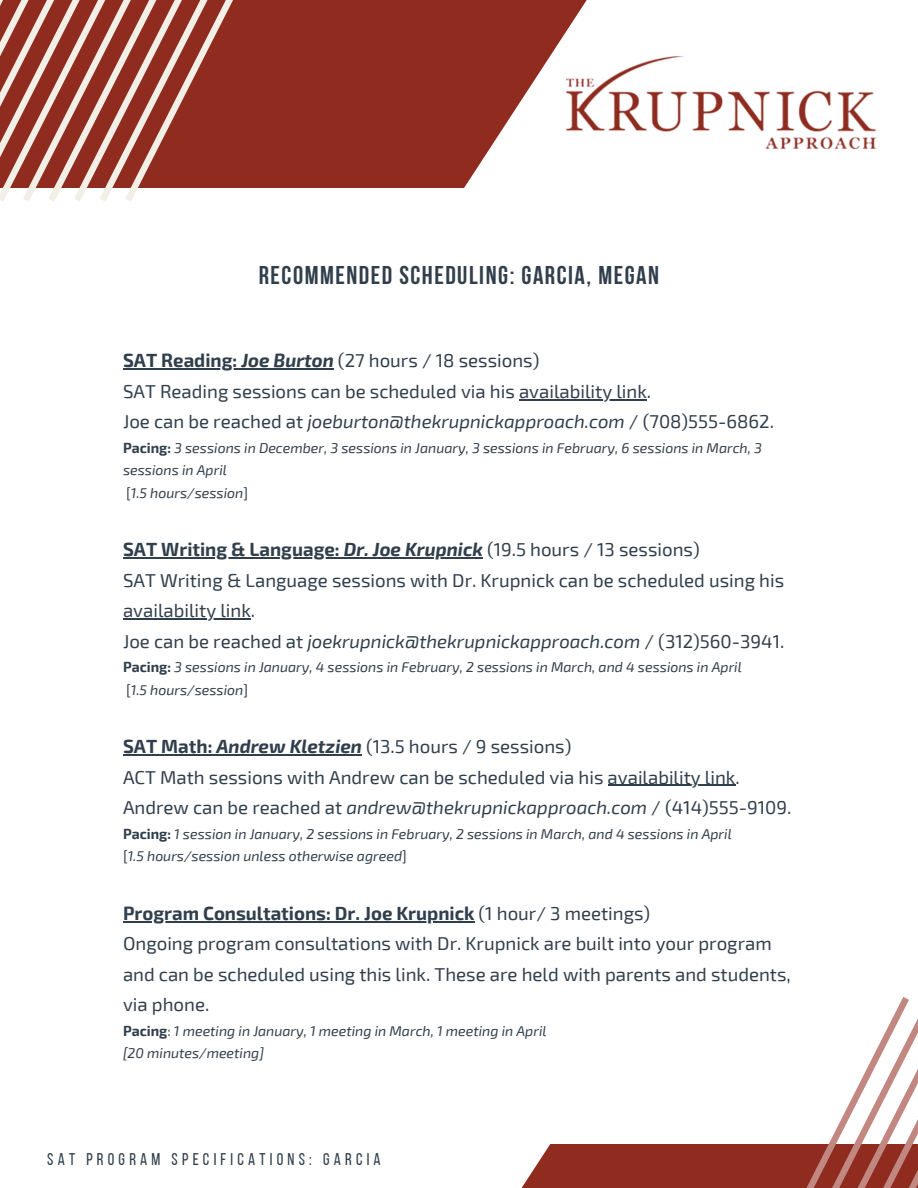
<style>
.page{position:relative;width:918px;height:1188px;background:#fff}
.page>*{position:absolute;margin:0;border:0;box-sizing:border-box;transform-origin:0 0}
.t1{font:700 25.65px "Bebas Neue";letter-spacing:.06em;color:#313f4c}
.t2{font:18.6px/30.3px "Exo 2";color:#313f4c}
.t3{font:16.95px "Bebas Neue";letter-spacing:.25em;color:#313f4c}
.t4{font:italic 14.1px/22.5px "Exo 2";color:#313f4c}
.s1{font-weight:700}
.s2{font-weight:700;font-style:italic}
.s3{font-style:italic}
.s4{font-weight:700;font-style:normal}
.s5{font-style:normal}
</style>
<div class="page">
<svg style="left:521px;top:1145px;width:117px;height:43px;background:#9c453a"></svg>
<svg style="left:396px;top:0;width:7px;height:187px"></svg>
<hr style="left:123px;top:369px;width:118px;height:1px;background:#313f4c">
<hr style="left:241px;top:369px;width:93px;height:1px;background:#313f4c">
<hr style="left:519px;top:399px;width:128px;height:1px;background:#313f4c">
<hr style="left:123px;top:558px;width:221px;height:1px;background:#313f4c">
<hr style="left:344px;top:558px;width:139px;height:1px;background:#313f4c">
<hr style="left:123px;top:618px;width:128px;height:1px;background:#313f4c">
<hr style="left:123px;top:754px;width:94px;height:2px;background:#313f4c">
<hr style="left:217px;top:754px;width:145px;height:2px;background:#313f4c">
<hr style="left:608px;top:785px;width:127px;height:1px;background:#313f4c">
<hr style="left:123px;top:921px;width:352px;height:1px;background:#313f4c">
<div style="left:371px;top:0;width:25px;height:188px;background:#8f2b1f"></div>
<div style="left:345px;top:0;width:26px;height:188px;background:#8f2b1f"></div>
<div style="left:320px;top:0;width:25px;height:188px;background:#8f2b1f"></div>
<div style="left:294px;top:0;width:26px;height:188px;background:#8f2b1f"></div>
<div style="left:268px;top:0;width:26px;height:188px;background:#8f2b1f"></div>
<div style="left:243px;top:0;width:25px;height:188px;background:#8f2b1f"></div>
<div style="left:217px;top:0;width:26px;height:188px;background:#8f2b1f"></div>
<svg style="left:192px;top:0;width:25px;height:188px;background:#9a4035"></svg>
<svg style="left:0;top:0;width:192px;height:202px;background:#af6a5f"></svg>
<svg style="left:909px;top:1018px;width:9px;height:170px"></svg>
<svg style="left:638px;top:997px;width:271px;height:191px"></svg>
<img style="left:403px;top:0;width:474px;height:188px">
<h1 class="t1" style="left:259px;top:265px;width:402px">RECOMMENDED SCHEDULING: GARCIA, MEGAN</h1>
<p class="t2" style="left:123px;top:345px;width:653px"><span class="s1">SAT Reading:</span> <span class="s2">Joe Burton</span> (27 hours / 18 sessions)<br>SAT Reading sessions can be scheduled via his availability link.<br>Joe can be reached at <span class="s3">joeburton@thekrupnickapproach.com</span> / (708)555-6862.</p>
<p class="t4" style="left:123px;top:436px;width:640px"><span class="s4">Pacing:</span> 3 sessions in December, 3 sessions in January, 3 sessions in February, 6 sessions in March, 3 sessions in April<br><span class="s5">[</span>1.5 hours/session<span class="s5">]</span></p>
<p class="t2" style="left:123px;top:534px;width:663px"><span class="s1">SAT Writing &amp; Language:</span> <span class="s2">Dr. Joe Krupnick</span> (19.5 hours / 13 sessions)<br>SAT Writing &amp; Language sessions with Dr. Krupnick can be scheduled using his availability link.<br>Joe can be reached at <span class="s3">joekrupnick@thekrupnickapproach.com</span> / (312)560-3941.</p>
<p class="t4" style="left:123px;top:655px;width:620px"><span class="s4">Pacing:</span> 3 sessions in January, 4 sessions in February, 2 sessions in March, and 4 sessions in April <span class="s5">[</span>1.5 hours/session<span class="s5">]</span></p>
<p class="t2" style="left:123px;top:731px;width:670px"><span class="s1">SAT Math:</span> <span class="s2">Andrew Kletzien</span> (13.5 hours / 9 sessions)<br>ACT Math sessions with Andrew can be scheduled via his availability link.<br>Andrew can be reached at <span class="s3">andrew@thekrupnickapproach.com</span> / (414)555-9109.</p>
<p class="t4" style="left:123px;top:822px;width:610px"><span class="s4">Pacing:</span> 1 session in January, 2 sessions in February, 2 sessions in March, and 4 sessions in April <span class="s5">[</span>1.5 hours/session unless otherwise agreed<span class="s5">]</span></p>
<p class="t2" style="left:123px;top:897px;width:669px"><span class="s1">Program Consultations: Dr. Joe Krupnick</span> (1 hour/ 3 meetings)<br>Ongoing program consultations with Dr. Krupnick are built into your program and can be scheduled using this link. These are held with parents and students, via phone.</p>
<p class="t4" style="left:123px;top:1019px;width:425px"><span class="s4">Pacing</span><span class="s5">:</span> 1 meeting in January, 1 meeting in March, 1 meeting in April [20 minutes/meeting]</p>
<p class="t3" style="left:47px;top:1152px;width:335px">SAT PROGRAM SPECIFICATIONS: GARCIA</p>
</div>
